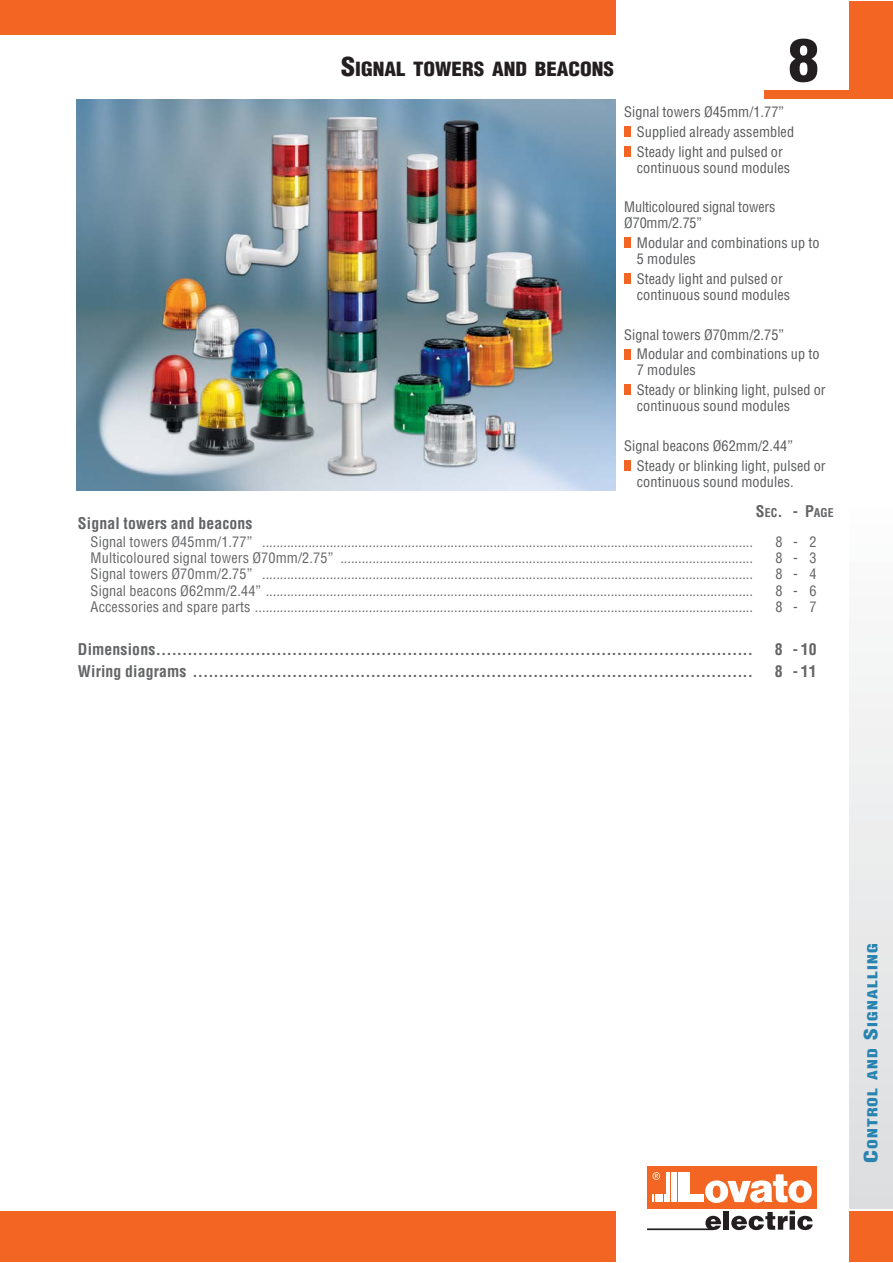
<style>
.page{position:relative;width:893px;height:1263px;background:#fff}
.page>*{position:absolute;margin:0;border:0;box-sizing:border-box;transform-origin:0 0}
.t1{font:900 condensed 56.85px "Helvetica";color:#231f20;scale:1.1 1}
.t2{font:900 condensed 19.05px "Helvetica";color:#231f20;scale:1.1 1}
.t3{font:700 condensed 15.75px "Helvetica";letter-spacing:.01em;color:#636466}
.t4{font:condensed 14.25px "Helvetica";letter-spacing:.01em;color:#636466}
.t5{font:condensed 14.25px/20px "Helvetica";letter-spacing:.005em;color:#58595b}
.t6{font:900 condensed 13.5px "Helvetica";letter-spacing:.065em;color:#2883b0;scale:1.3 1}
.t7{font:700 condensed 11.85px "Helvetica";color:#636466}
.s1{font-size:25.5px}
.s2{font-size:15.75px}
.s3{font-size:18px}
</style>
<div class="page">
<div style="left:849px;top:502px;width:44px;height:707px;background:linear-gradient(to bottom,#fcfcfd,#dcddde)"></div>
<div style="left:624px;top:126px;width:7px;height:11px;background:#f26522"></div>
<div style="left:624px;top:146px;width:7px;height:11px;background:#f26522"></div>
<div style="left:624px;top:237px;width:7px;height:11px;background:#f26522"></div>
<div style="left:624px;top:273px;width:7px;height:11px;background:#f26522"></div>
<div style="left:624px;top:349px;width:7px;height:10px;background:#f26522"></div>
<div style="left:624px;top:384px;width:7px;height:11px;background:#f26522"></div>
<div style="left:624px;top:460px;width:7px;height:11px;background:#f26522"></div>
<div style="left:0;top:1px;width:616px;height:34px;background:#f26522"></div>
<div style="left:0;top:1211px;width:616px;height:51px;background:#f26522"></div>
<div style="left:849px;top:1px;width:44px;height:98px;background:#f26522"></div>
<div style="left:849px;top:1211px;width:44px;height:51px;background:#f26522"></div>
<img style="left:76px;top:100px;width:540px;height:390px">
<div style="left:764px;top:90px;width:96px;height:9px;background:#f26522"></div>
<div style="left:647px;top:1166px;width:170px;height:43px;background:#f26522"></div>
<svg style="left:653px;top:1195px;width:12px;height:7px"></svg>
<hr style="left:666px;top:1172px;width:2px;height:30px;background:#fff">
<hr style="left:669px;top:1172px;width:1px;height:30px;background:#fff">
<hr style="left:671px;top:1172px;width:1px;height:30px;background:#fff">
<hr style="left:673px;top:1172px;width:2px;height:30px;background:#fff">
<hr style="left:676px;top:1172px;width:1px;height:30px;background:#fff">
<div style="left:678px;top:1172px;width:12px;height:30px;background:#fff"></div>
<div style="left:678px;top:1195px;width:26px;height:7px;background:#fff"></div>
<svg style="left:652px;top:1172px;width:8px;height:8px"></svg>
<svg style="left:705px;top:1174px;width:107px;height:29px"></svg>
<svg style="left:705px;top:1216px;width:16px;height:14px"></svg>
<div style="left:723px;top:1211px;width:6px;height:19px;background:#231f20"></div>
<svg style="left:731px;top:1211px;width:82px;height:19px"></svg>
<hr style="left:647px;top:1228px;width:66px;height:2px;background:#231f20">
<h2 class="t2" style="left:341px;top:62px;width:250px"><span class="s1">S</span>IGNAL TOWERS AND BEACONS</h2>
<h1 class="t1" style="left:788px;top:39px;width:30px">8</h1>
<p class="t5" style="left:637px;top:103px;width:159px;text-indent:-13px">Signal towers Ø45mm/1.77”<br>Supplied already assembled<br>Steady light and pulsed or</p>
<p class="t5" style="left:637px;top:159px;width:155px">continuous sound modules</p>
<p class="t5" style="left:624px;top:201px;width:153px;line-height:15.8px">Multicoloured signal towers<br>Ø70mm/2.75”</p>
<p class="t5" style="left:637px;top:236px;width:184px;line-height:15.8px">Modular and combinations up to<br>5 modules</p>
<p class="t5" style="left:637px;top:272px;width:155px;line-height:15.8px">Steady light and pulsed or continuous sound modules</p>
<p class="t5" style="left:637px;top:326px;width:184px;text-indent:-13px">Signal towers Ø70mm/2.75”<br>Modular and combinations up to</p>
<p class="t5" style="left:637px;top:361px;width:190px">7 modules<br>Steady or blinking light, pulsed or</p>
<p class="t5" style="left:637px;top:397px;width:155px">continuous sound modules</p>
<p class="t5" style="left:637px;top:437px;width:190px;text-indent:-13px">Signal beacons Ø62mm/2.44”<br>Steady or blinking light, pulsed or</p>
<p class="t5" style="left:637px;top:473px;width:158px">continuous sound modules.</p>
<p class="t7" style="left:756px;top:508px;width:79px"><span class="s2">S</span>EC<span class="s2">. - P</span>AGE</p>
<p class="t3" style="left:78px;top:517px;width:176px">Signal towers and beacons</p>
<p class="t4" style="left:91px;top:536px;width:664px">Signal towers Ø45mm/1.77” ..........................................................................................................................................</p>
<p class="t4" style="left:776px;top:536px;width:43px">8-2</p>
<p class="t4" style="left:91px;top:552px;width:664px">Multicoloured signal towers Ø70mm/2.75” ....................................................................................................................</p>
<p class="t4" style="left:776px;top:552px;width:43px">8-3</p>
<p class="t4" style="left:91px;top:569px;width:664px">Signal towers Ø70mm/2.75” ..........................................................................................................................................</p>
<p class="t4" style="left:776px;top:569px;width:43px">8-4</p>
<p class="t4" style="left:91px;top:585px;width:664px">Signal beacons Ø62mm/2.44” .........................................................................................................................................</p>
<p class="t4" style="left:776px;top:585px;width:43px">8-6</p>
<p class="t4" style="left:91px;top:602px;width:664px">Accessories and spare parts ............................................................................................................................................</p>
<p class="t4" style="left:776px;top:602px;width:43px">8-7</p>
<p class="t3" style="left:78px;top:643px;width:677px">Dimensions..................................................................................................................</p>
<p class="t3" style="left:775px;top:643px;width:43px">8 -10</p>
<p class="t3" style="left:78px;top:665px;width:677px">Wiring diagrams ...........................................................................................................</p>
<p class="t3" style="left:775px;top:665px;width:43px">8 -11</p>
<p class="t6" style="left:867px;top:1163px;width:170px;rotate:-90deg"><span class="s3">C</span>ONTROL AND <span class="s3">S</span>IGNALLING</p>
</div>
